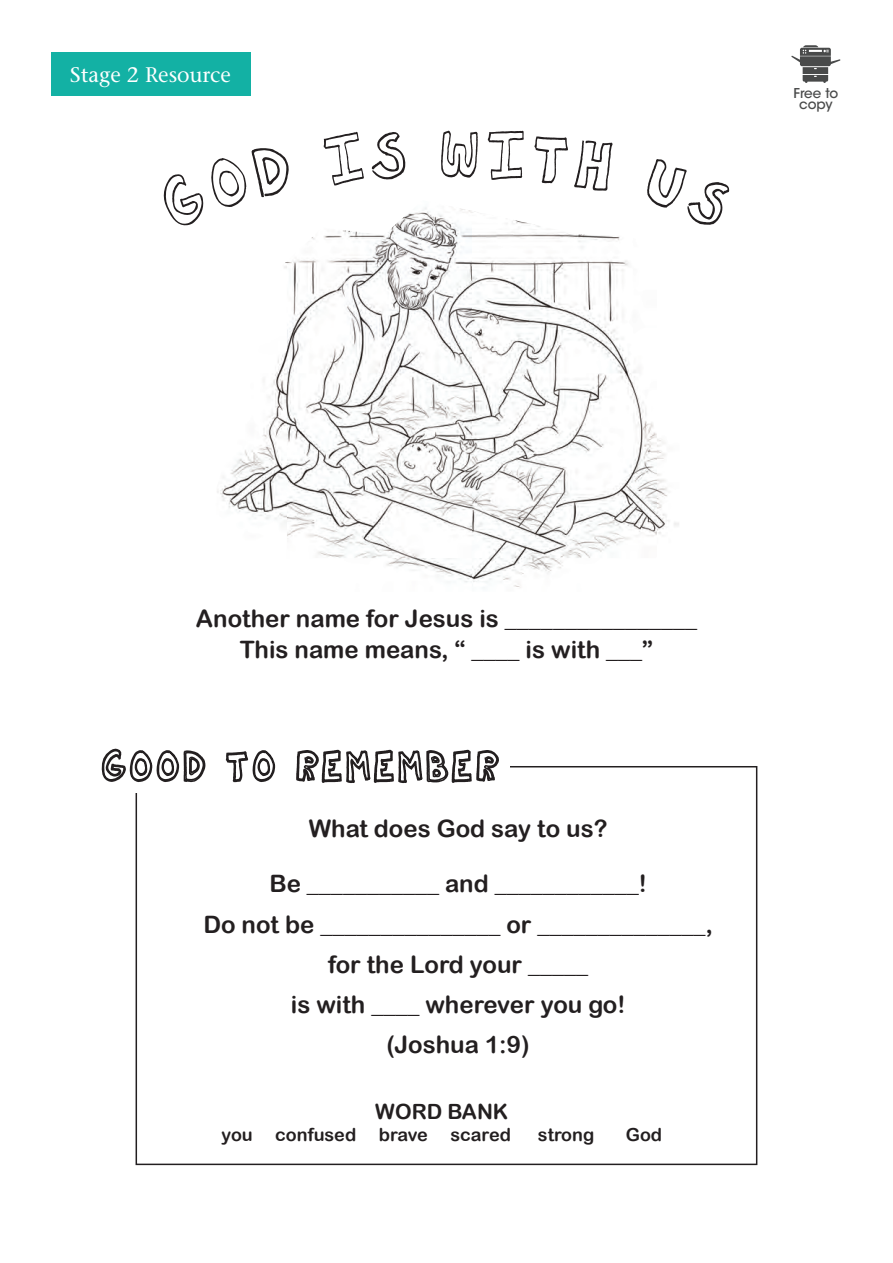
<style>
.page{position:relative;width:893px;height:1263px;background:#fff}
.page>*{position:absolute;margin:0;border:0;box-sizing:border-box;transform-origin:0 0}
.t1{font:24px/40.2px "Arial Rounded MT Bold";color:#231f20;text-align:center}
.t2{font:500 21px "Stone Serif Std";color:#fff}
.t3{font:21px "Arial Rounded MT Bold";color:#231f20}
.t4{font:18px "Arial Rounded MT Bold";color:#231f20}
.t5{font:500 13.5px/11.2px "ITC Avant Garde Std";color:#494a4a;text-align:center}
</style>
<div class="page">
<div style="left:51px;top:52px;width:199px;height:44px;background:#13b1a4"></div>
<svg style="left:791px;top:45px;width:49px;height:38px"></svg>
<img style="left:217px;top:227px;width:462px;height:361px">
<svg style="left:163px;top:131px;width:567px;height:96px"></svg>
<svg style="left:102px;top:748px;width:397px;height:36px"></svg>
<p class="t2" style="left:70px;top:62px;width:162px">Stage 2 Resource</p>
<p class="t5" style="left:793px;top:88px;width:46px">Free to copy</p>
<p class="t1" style="left:196px;top:602px;width:502px;line-height:31.2px">Another name for Jesus is ________________<br>This name means, “ ____ is with ___”</p>
<p class="t1" style="left:309px;top:808px;width:300px">What does God say to us?</p>
<p class="t1" style="left:203px;top:863px;width:511px">Be ___________ and ____________!<br>Do not be _______________ or ______________, for the Lord your _____<br>is with ____ wherever you go!<br>(Joshua 1:9)</p>
<p class="t3" style="left:375px;top:1099px;width:135px">WORD BANK</p>
<p class="t4" style="left:221px;top:1123px;width:33px">you</p>
<p class="t4" style="left:275px;top:1123px;width:82px">confused</p>
<p class="t4" style="left:379px;top:1123px;width:51px">brave</p>
<p class="t4" style="left:450px;top:1123px;width:62px">scared</p>
<p class="t4" style="left:538px;top:1123px;width:58px">strong</p>
<p class="t4" style="left:626px;top:1123px;width:38px">God</p>
</div>
